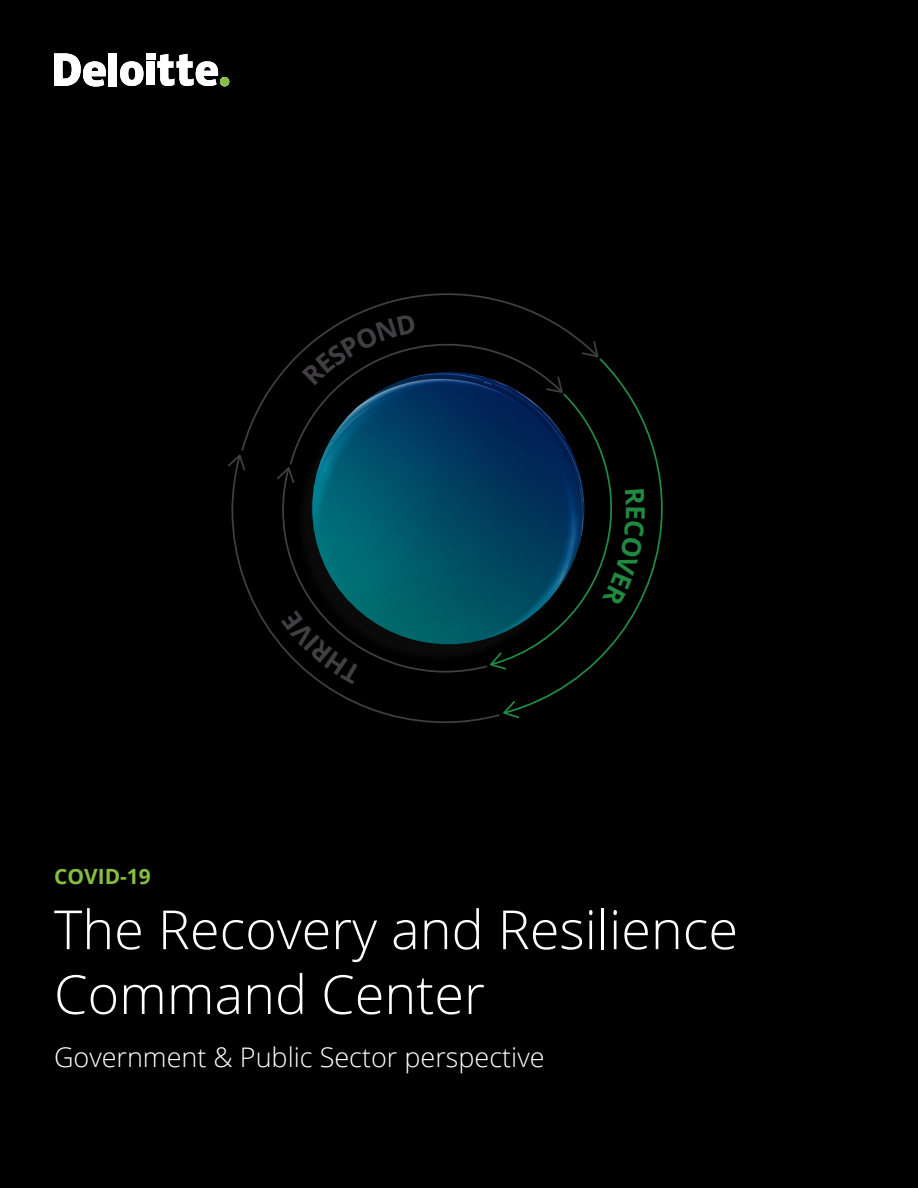
<style>
.page{position:relative;width:918px;height:1188px;background:#000}
.page>*{position:absolute;margin:0;border:0;box-sizing:border-box;transform-origin:0 0}
.t1{font:300 54px/64.8px "Open Sans";color:#fff}
.t2{font:300 27px "Open Sans";color:#fff}
.t3{font:700 21px "Open Sans";color:#85be40}
</style>
<div class="page">
<div style="left:220px;top:77px;width:9px;height:9px;background:#85be40;border-radius:5px"></div>
<div style="left:108px;top:54px;width:9px;height:32px;background:#fff"></div>
<svg style="left:120px;top:61px;width:24px;height:25px"></svg>
<div style="left:146px;top:61px;width:9px;height:24px;background:#fff"></div>
<div style="left:147px;top:54px;width:8px;height:5px;background:#fff"></div>
<svg style="left:157px;top:54px;width:61px;height:32px"></svg>
<svg style="left:54px;top:54px;width:52px;height:32px"></svg>
<svg style="left:241px;top:293px;width:298px;height:158px"></svg>
<svg style="left:232px;top:469px;width:268px;height:254px"></svg>
<svg style="left:228px;top:454px;width:17px;height:17px"></svg>
<svg style="left:519px;top:424px;width:144px;height:286px"></svg>
<svg style="left:503px;top:701px;width:16px;height:17px"></svg>
<svg style="left:277px;top:314px;width:368px;height:371px"></svg>
<p class="t3" style="left:54px;top:862px;width:98px">COVID-19</p>
<p class="t1" style="left:54px;top:896px;width:686px">The Recovery and Resilience<br>Command Center</p>
<p class="t2" style="left:54px;top:1038px;width:492px">Government &amp; Public Sector perspective</p>
</div>
